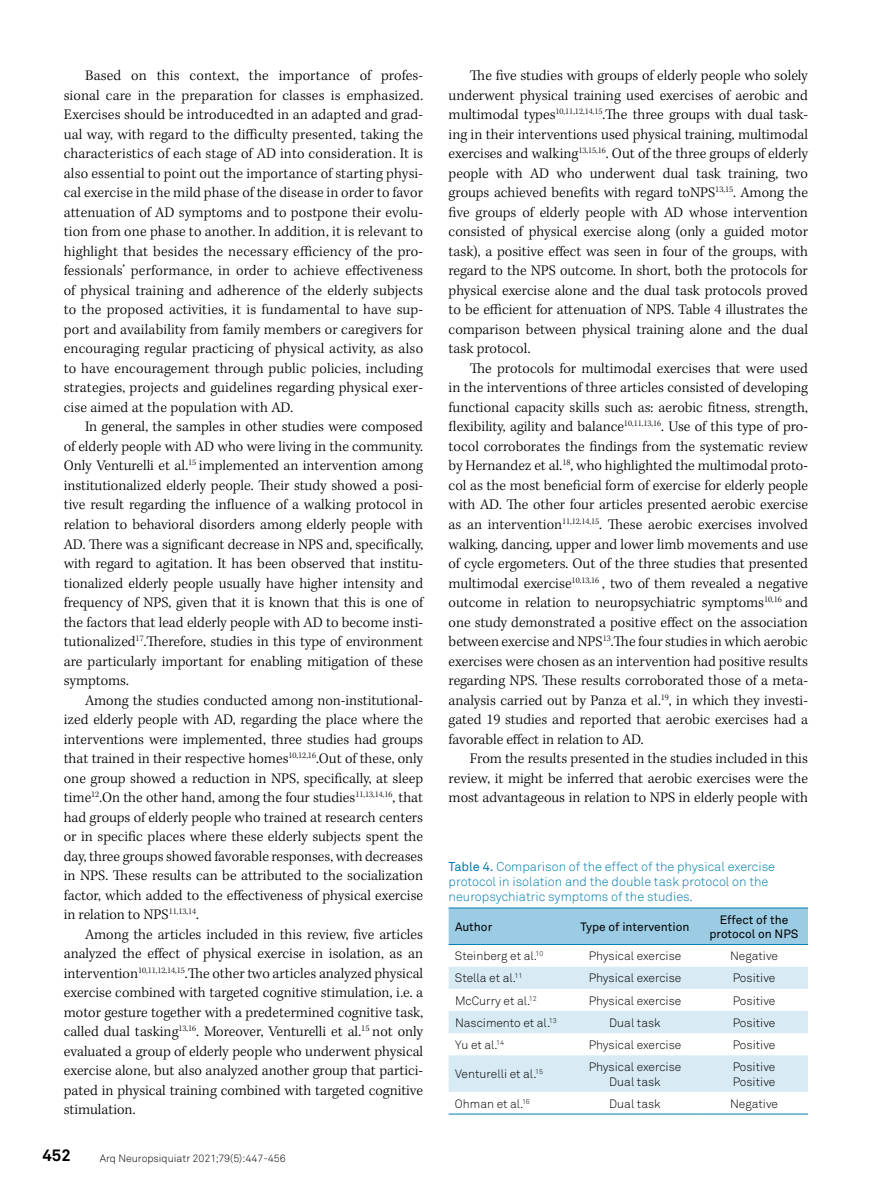
<style>
.page{position:relative;width:893px;height:1191px;background:#fff}
.page>*{position:absolute;margin:0;border:0;box-sizing:border-box;transform-origin:0 0}
.t1{font:700 16.5px "Akkurat Pro";color:#000}
.t2{font:300 15px/19.5px "Kepler Std";color:#000;text-align:justify}
.t3{font:12.75px/15.3px "Akkurat Light Pro";color:#007dac}
.t4{font:12px/14.4px "Akkurat Light Pro";color:#000;text-align:center}
.t5{font:12px/14.4px "Akkurat Pro";color:#000;text-align:center}
.t6{font:10.5px "Akkurat Light Pro";color:#000}
.s1{font-family:"Akkurat Pro"}
</style>
<div class="page">
<div style="left:449px;top:908px;width:359px;height:36px;background:#9bcce3"></div>
<svg style="left:449px;top:966px;width:359px;height:126px;fill:#d8eaf4"></svg>
<hr style="left:449px;top:907px;width:121px;height:1px;background:#007dac">
<hr style="left:570px;top:907px;width:130px;height:1px;background:#007dac">
<hr style="left:700px;top:907px;width:108px;height:1px;background:#007dac">
<hr style="left:449px;top:944px;width:121px;height:1px;background:#007dac">
<hr style="left:570px;top:944px;width:130px;height:1px;background:#007dac">
<hr style="left:700px;top:944px;width:108px;height:1px;background:#007dac">
<hr style="left:449px;top:1113px;width:121px;height:1px;background:#007dac">
<hr style="left:570px;top:1113px;width:130px;height:1px;background:#007dac">
<hr style="left:700px;top:1113px;width:108px;height:1px;background:#007dac">
<p class="t2" style="left:64px;top:67px;width:361px;text-indent:21px">Based on this context, the importance of profes&shy;sional care in the preparation for classes is emphasized.<br>Exercises should be introducedted in an adapted and grad&shy;ual way, with regard to the difficulty presented, taking the characteristics of each stage of AD into consideration. It is also essential to point out the importance of starting physi&shy;cal exercise in the mild phase of the disease in order to favor attenuation of AD symptoms and to postpone their evolu&shy;tion from one phase to another. In addition, it is relevant to highlight that besides the necessary efficiency of the pro&shy;fessionals’ performance, in order to achieve effectiveness of physical training and adherence of the elderly subjects to the proposed activities, it is fundamental to have sup&shy;port and availability from family members or caregivers for encouraging regular practicing of physical activity, as also to have encouragement through public policies, including strategies, projects and guidelines regarding physical exer&shy;cise aimed at the population with AD.</p>
<p class="t2" style="left:64px;top:418px;width:361px;text-indent:21px">In general, the samples in other studies were composed of elderly people with AD who were living in the community.<br>Only Venturelli et al.<sup>15</sup> implemented an intervention among institutionalized elderly people. Their study showed a posi&shy;tive result regarding the influence of a walking protocol in relation to behavioral disorders among elderly people with AD. There was a significant decrease in NPS and, specifically, with regard to agitation. It has been observed that institu&shy;tionalized elderly people usually have higher intensity and frequency of NPS, given that it is known that this is one of the factors that lead elderly people with AD to become insti&shy;tutionalized<sup>17</sup>.Therefore, studies in this type of environment are particularly important for enabling mitigation of these symptoms.</p>
<p class="t2" style="left:64px;top:691px;width:361px;text-indent:21px">Among the studies conducted among non-institutional&shy;ized elderly people with AD, regarding the place where the interventions were implemented, three studies had groups that trained in their respective homes<sup>10,12,16</sup>.Out of these, only one group showed a reduction in NPS, specifically, at sleep time<sup>12</sup>.On the other hand, among the four studies<sup>11,13,14,16</sup>, that had groups of elderly people who trained at research centers or in specific places where these elderly subjects spent the day, three groups showed favorable responses, with decreases in NPS. These results can be attributed to the socialization factor, which added to the effectiveness of physical exercise in relation to NPS<sup>11,13,14</sup>.</p>
<p class="t2" style="left:64px;top:925px;width:361px;text-indent:21px">Among the articles included in this review, five articles analyzed the effect of physical exercise in isolation, as an intervention<sup>10,11,12,14,15</sup>.The other two articles analyzed physical exercise combined with targeted cognitive stimulation, i.e. a motor gesture together with a predetermined cognitive task, called dual tasking<sup>13,16</sup>. Moreover, Venturelli et al.<sup>15</sup> not only evaluated a group of elderly people who underwent physical exercise alone, but also analyzed another group that partici&shy;pated in physical training combined with targeted cognitive stimulation.</p>
<p class="t1" style="left:43px;top:1145px;width:30px">452</p>
<p class="t6" style="left:100px;top:1151px;width:188px">Arq Neuropsiquiatr 2021;79(5):447-456</p>
<p class="t2" style="left:449px;top:67px;width:361px;text-indent:21px">The five studies with groups of elderly people who solely underwent physical training used exercises of aerobic and multimodal types<sup>10,11,12,14,15</sup>.The three groups with dual task&shy;ing in their interventions used physical training, multimodal exercises and walking<sup>13,15,16</sup>. Out of the three groups of elderly people with AD who underwent dual task training, two groups achieved benefits with regard toNPS<sup>13,15</sup>. Among the five groups of elderly people with AD whose intervention consisted of physical exercise along (only a guided motor task), a positive effect was seen in four of the groups, with regard to the NPS outcome. In short, both the protocols for physical exercise alone and the dual task protocols proved to be efficient for attenuation of NPS. Table 4 illustrates the comparison between physical training alone and the dual task protocol.</p>
<p class="t2" style="left:449px;top:359px;width:361px;text-indent:21px">The protocols for multimodal exercises that were used in the interventions of three articles consisted of developing functional capacity skills such as: aerobic fitness, strength, flexibility, agility and balance<sup>10,11,13,16</sup>. Use of this type of pro&shy;tocol corroborates the findings from the systematic review by Hernandez et al.<sup>18</sup>, who highlighted the multimodal proto&shy;col as the most beneficial form of exercise for elderly people with AD. The other four articles presented aerobic exercise as an intervention<sup>11,12,14,15</sup>. These aerobic exercises involved walking, dancing, upper and lower limb movements and use of cycle ergometers. Out of the three studies that presented multimodal exercise<sup>10,13,16</sup> , two of them revealed a negative outcome in relation to neuropsychiatric symptoms<sup>10,16</sup> and one study demonstrated a positive effect on the association between exercise and NPS<sup>13</sup>.The four studies in which aerobic exercises were chosen as an intervention had positive results regarding NPS. These results corroborated those of a meta&shy;analysis carried out by Panza et al.<sup>19</sup>, in which they investi&shy;gated 19 studies and reported that aerobic exercises had a favorable effect in relation to AD.</p>
<p class="t2" style="left:449px;top:749px;width:361px;text-indent:21px">From the results presented in the studies included in this review, it might be inferred that aerobic exercises were the most advantageous in relation to NPS in elderly people with</p>
<p class="t3" style="left:449px;top:858px;width:328px"><span class="s1">Table 4.</span> Comparison of the effect of the physical exercise protocol in isolation and the double task protocol on the neuropsychiatric symptoms of the studies.</p>
<p class="t5" style="left:455px;top:920px;width:39px">Author</p>
<p class="t5" style="left:581px;top:920px;width:110px">Type of intervention</p>
<p class="t5" style="left:709px;top:912px;width:91px">Effect of the protocol on NPS</p>
<p class="t4" style="left:455px;top:949px;width:90px">Steinberg et al.<sup>10</sup></p>
<p class="t4" style="left:589px;top:949px;width:94px">Physical exercise</p>
<p class="t4" style="left:730px;top:949px;width:49px">Negative</p>
<p class="t4" style="left:455px;top:971px;width:69px">Stella et al.<sup>11</sup></p>
<p class="t4" style="left:589px;top:971px;width:94px">Physical exercise</p>
<p class="t4" style="left:733px;top:971px;width:44px">Positive</p>
<p class="t4" style="left:455px;top:993px;width:83px">McCurry et al.<sup>12</sup></p>
<p class="t4" style="left:589px;top:993px;width:94px">Physical exercise</p>
<p class="t4" style="left:733px;top:993px;width:44px">Positive</p>
<p class="t4" style="left:455px;top:1015px;width:103px">Nascimento et al.<sup>13</sup></p>
<p class="t4" style="left:609px;top:1015px;width:53px">Dual task</p>
<p class="t4" style="left:733px;top:1015px;width:44px">Positive</p>
<p class="t4" style="left:455px;top:1037px;width:51px">Yu et al.<sup>14</sup></p>
<p class="t4" style="left:589px;top:1037px;width:94px">Physical exercise</p>
<p class="t4" style="left:733px;top:1037px;width:44px">Positive</p>
<p class="t4" style="left:455px;top:1067px;width:90px">Venturelli et al.<sup>15</sup></p>
<p class="t4" style="left:589px;top:1060px;width:94px">Physical exercise<br>Dual task</p>
<p class="t4" style="left:733px;top:1060px;width:44px;text-align:left">Positive<br>Positive</p>
<p class="t4" style="left:455px;top:1096px;width:76px">Ohman et al.<sup>16</sup></p>
<p class="t4" style="left:609px;top:1096px;width:53px">Dual task</p>
<p class="t4" style="left:730px;top:1096px;width:49px">Negative</p>
</div>
